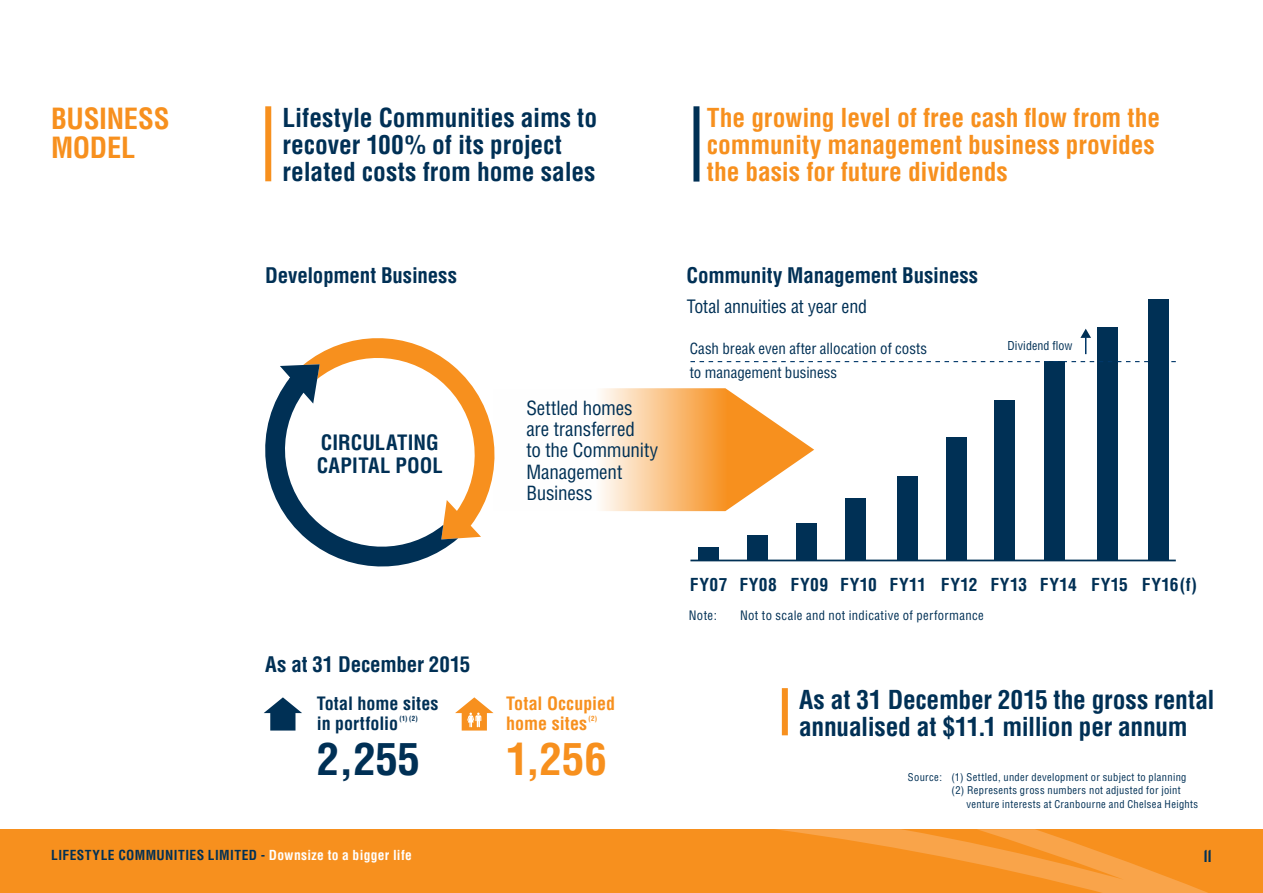
<style>
.page{position:relative;width:1263px;height:893px;background:#fff}
.page>*{position:absolute;margin:0;border:0;box-sizing:border-box;transform-origin:0 0}
.t1{font:700 condensed 43.2px "Helvetica";color:#003055;scale:1.04 1}
.t2{font:700 condensed 43.2px "Helvetica";color:#f7901e;scale:1.04 1}
.t3{font:700 condensed 28.5px/28.5px "Helvetica";letter-spacing:-.01em;color:#f7901e}
.t4{font:700 condensed 25.5px/27px "Helvetica";letter-spacing:-.005em;color:#003055}
.t5{font:700 condensed 25.5px/27px "Helvetica";letter-spacing:-.005em;color:#f7901e}
.t6{font:700 condensed 21px "Helvetica";letter-spacing:-.01em;color:#003055}
.t7{font:700 condensed 20.7px/23px "Helvetica";letter-spacing:.005em;color:#003055}
.t8{font:condensed 19.05px/21.1px "Helvetica";letter-spacing:-.01em;color:#003055}
.t9{font:700 condensed 18px/19.5px "Helvetica";color:#003055}
.t10{font:condensed 18px "Helvetica";letter-spacing:-.01em;color:#003055}
.t11{font:700 condensed 18px/19.5px "Helvetica";color:#f7901e}
.t12{font:18px "Knockout HTF49 Liteweight";color:#003055}
.t13{font:700 condensed 17.55px "Helvetica";letter-spacing:.02em;color:#003055}
.t14{font:condensed 15px/23.7px "Helvetica";color:#003055}
.t15{font:700 condensed 13.5px "Helvetica";letter-spacing:.03em;color:#003055}
.t16{font:condensed 12.75px "Helvetica";letter-spacing:.025em;color:#003055}
.t17{font:condensed 12px "Helvetica";letter-spacing:.01em;color:#003055}
.t18{font:condensed 10.5px "Helvetica";letter-spacing:.035em;color:#003055}
.t19{font:700 condensed 7.05px "Helvetica";color:#003055}
.t20{font:700 condensed 7.05px "Helvetica";color:#f7901e}
.s1{color:#fff}
</style>
<div class="page">
<div style="left:0;top:829px;width:1263px;height:64px;background:#f7901e"></div>
<svg style="left:776px;top:829px;width:432px;height:64px"></svg>
<div style="left:265px;top:106px;width:6px;height:75px;background:#f7901e"></div>
<div style="left:693px;top:106px;width:6px;height:76px;background:#003055"></div>
<svg style="left:264px;top:697px;width:38px;height:33px"></svg>
<svg style="left:455px;top:697px;width:38px;height:33px"></svg>
<div style="left:782px;top:688px;width:6px;height:47px;background:#f7901e"></div>
<svg style="left:265px;top:329px;width:911px;height:238px"></svg>
<div style="left:1148px;top:299px;width:21px;height:261px;background:#003055"></div>
<h2 class="t3" style="left:51px;top:104px;width:120px">BUSINESS<br>MODEL</h2>
<h3 class="t4" style="left:282px;top:104px;width:316px">Lifestyle Communities aims to recover 100% of its project related costs from home sales</h3>
<h3 class="t5" style="left:707px;top:104px;width:455px">The growing level of free cash flow from the community management business provides the basis for future dividends</h3>
<h3 class="t6" style="left:265px;top:262px;width:193px">Development Business</h3>
<h3 class="t7" style="left:317px;top:431px;width:127px">CIRCULATING<br>CAPITAL POOL</h3>
<h3 class="t6" style="left:265px;top:651px;width:206px">As at 31 December 2015</h3>
<h3 class="t9" style="left:317px;top:694px;width:123px">Total home sites in portfolio</h3>
<p class="t19" style="left:399px;top:714px;width:20px">(1) (2)</p>
<h1 class="t1" style="left:317px;top:732px;width:101px">2,255</h1>
<h3 class="t8" style="left:526px;top:397px;width:133px">Settled homes are transferred<br>to the Community<br>Management<br>Business</h3>
<h3 class="t6" style="left:686px;top:262px;width:293px">Community Management Business</h3>
<h3 class="t10" style="left:687px;top:295px;width:182px">Total annuities at year end</h3>
<h3 class="t14" style="left:690px;top:337px;width:239px">Cash break even after allocation of costs to management business</h3>
<p class="t17" style="left:1007px;top:338px;width:66px">Dividend flow</p>
<h3 class="t11" style="left:506px;top:694px;width:110px">Total Occupied home sites</h3>
<p class="t20" style="left:588px;top:714px;width:10px">(2)</p>
<h1 class="t2" style="left:506px;top:732px;width:98px">1,256</h1>
<h3 class="t13" style="left:690px;top:574px;width:509px">FY07 FY08 FY09 FY10 FY11 FY12 FY13 FY14 FY15 FY16(f)</h3>
<p class="t16" style="left:689px;top:607px;width:30px">Note:</p>
<p class="t16" style="left:740px;top:607px;width:245px">Not to scale and not indicative of performance</p>
<h3 class="t4" style="left:799px;top:685px;width:417px">As at 31 December 2015 the gross rental annualised at $11.1 million per annum</h3>
<p class="t18" style="left:908px;top:770px;width:280px">Source: (1) Settled, under development or subject to planning</p>
<p class="t18" style="left:951px;top:784px;width:231px">(2) Represents gross numbers not adjusted for joint</p>
<p class="t18" style="left:966px;top:797px;width:233px">venture interests at Cranbourne and Chelsea Heights</p>
<p class="t15" style="left:51px;top:847px;width:362px">LIFESTYLE COMMUNITIES LIMITED - <span class="s1">Downsize to a bigger life</span></p>
<h3 class="t12" style="left:1203px;top:846px;width:10px">11</h3>
</div>
